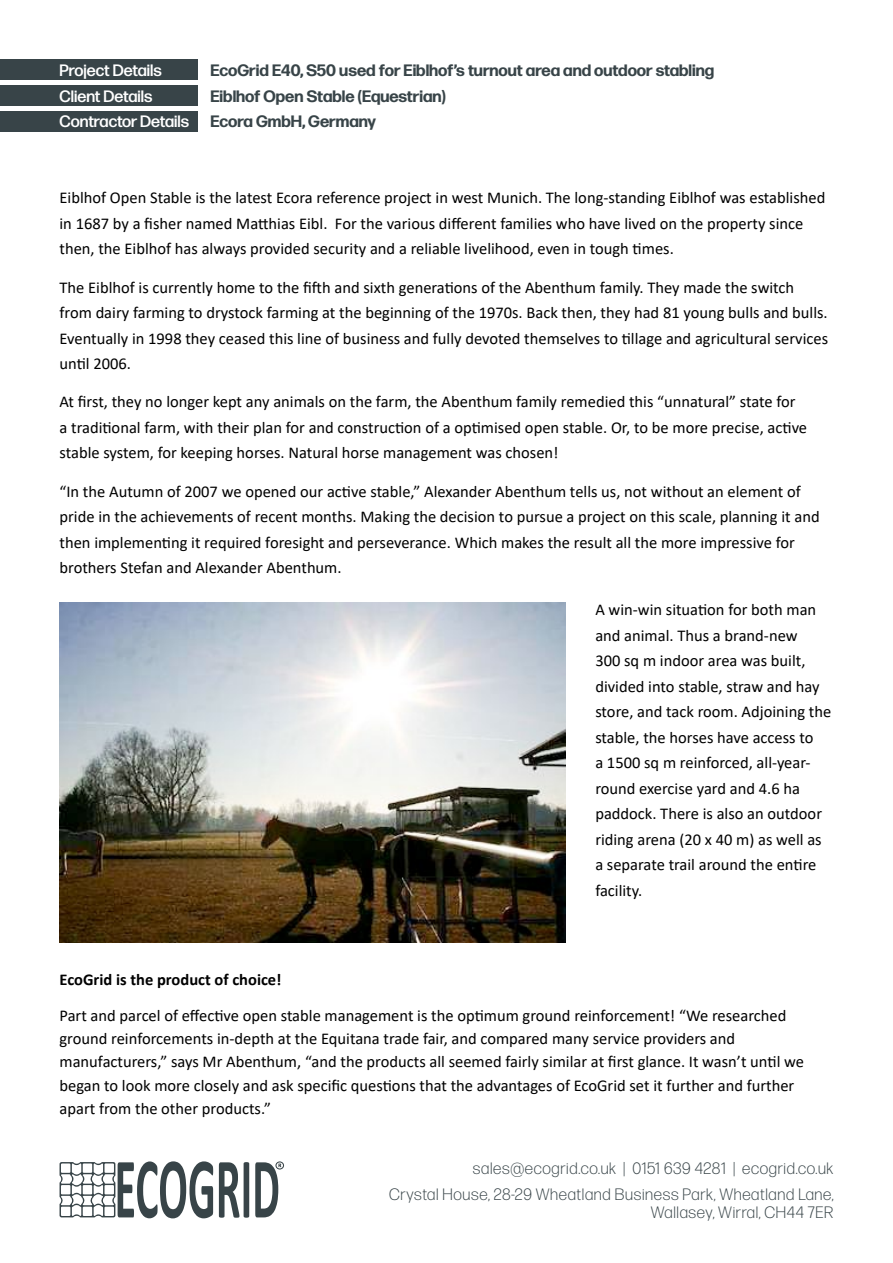
<style>
.page{position:relative;width:893px;height:1263px;background:#fff}
.page>*{position:absolute;margin:0;border:0;box-sizing:border-box;transform-origin:0 0}
.t1{font:16.5px/25.5px "Calibri";color:#000}
.t2{font:300 16.5px/26.5px "Forma DJR Deck";letter-spacing:.04em;color:#384448;text-align:right}
.t3{font:700 16.5px/25.5px "Forma DJR Deck";color:#384448}
.t4{font:500 16.5px/25.5px "Forma DJR Deck";color:#fff}
.t5{font:700 16.5px "Calibri";color:#000}
</style>
<div class="page">
<svg style="left:60px;top:1161px;width:153px;height:57px"></svg>
<svg style="left:219px;top:1162px;width:30px;height:56px"></svg>
<svg style="left:255px;top:1161px;width:29px;height:56px"></svg>
<div style="left:0;top:60px;width:198px;height:20px;background:#384448"></div>
<div style="left:0;top:85px;width:198px;height:21px;background:#384448"></div>
<div style="left:0;top:111px;width:198px;height:20px;background:#384448"></div>
<img style="left:60px;top:603px;width:506px;height:340px">
<p class="t4" style="left:60px;top:57px;width:131px">Project Details<br>Client Details<br>Contractor Details</p>
<p class="t3" style="left:210px;top:57px;width:505px">EcoGrid E40, S50 used for Eiblhof’s turnout area and outdoor stabling<br>Eiblhof Open Stable (Equestrian)<br>Ecora GmbH, Germany</p>
<p class="t1" style="left:60px;top:185px;width:767px">Eiblhof Open Stable is the latest Ecora reference project in west Munich. The long-standing Eiblhof was established in 1687 by a fisher named Matthias Eibl. For the various different families who have lived on the property since then, the Eiblhof has always provided security and a reliable livelihood, even in tough times.</p>
<p class="t1" style="left:60px;top:274px;width:770px">The Eiblhof is currently home to the fifth and sixth generations of the Abenthum family. They made the switch from dairy farming to drystock farming at the beginning of the 1970s. Back then, they had 81 young bulls and bulls.<br>Eventually in 1998 they ceased this line of business and fully devoted themselves to tillage and agricultural services until 2006.</p>
<p class="t1" style="left:60px;top:389px;width:749px">At first, they no longer kept any animals on the farm, the Abenthum family remedied this “unnatural” state for a traditional farm, with their plan for and construction of a optimised open stable. Or, to be more precise, active stable system, for keeping horses. Natural horse management was chosen!</p>
<p class="t1" style="left:60px;top:478px;width:762px">“In the Autumn of 2007 we opened our active stable,” Alexander Abenthum tells us, not without an element of pride in the achievements of recent months. Making the decision to pursue a project on this scale, planning it and then implementing it required foresight and perseverance. Which makes the result all the more impressive for brothers Stefan and Alexander Abenthum.</p>
<p class="t1" style="left:595px;top:597px;width:237px">A win-win situation for both man and animal. Thus a brand-new<br>300 sq m indoor area was built, divided into stable, straw and hay store, and tack room. Adjoining the stable, the horses have access to<br>a 1500 sq m reinforced, all-year&shy;round exercise yard and 4.6 ha paddock. There is also an outdoor riding arena (20 x 40 m) as well as a separate trail around the entire facility.</p>
<p class="t5" style="left:60px;top:968px;width:224px">EcoGrid is the product of choice!</p>
<p class="t1" style="left:60px;top:1003px;width:746px;line-height:23.2px">Part and parcel of effective open stable management is the optimum ground reinforcement! “We researched ground reinforcements in-depth at the Equitana trade fair, and compared many service providers and manufacturers,” says Mr Abenthum, “and the products all seemed fairly similar at first glance. It wasn’t until we began to look more closely and ask specific questions that the advantages of EcoGrid set it further and further apart from the other products.”</p>
<p class="t2" style="left:389px;top:1154px;width:446px">sales@ecogrid.co.uk | 0151 639 4281 | ecogrid.co.uk<br>Crystal House, 28-29 Wheatland Business Park, Wheatland Lane,</p>
<p class="t2" style="left:651px;top:1199px;width:184px">Wallasey, Wirral, CH44 7ER</p>
</div>
